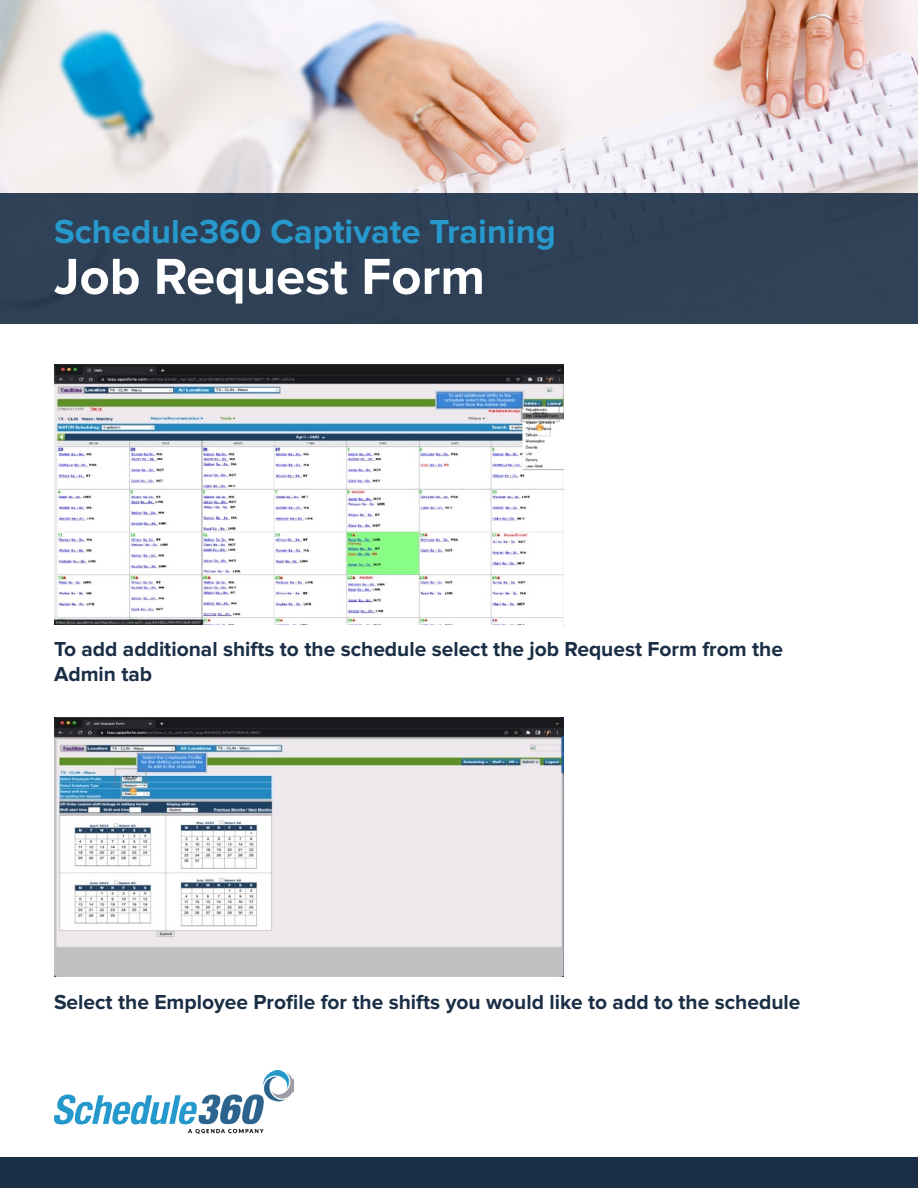
<style>
.page{position:relative;width:918px;height:1188px;background:#fff}
.page>*{position:absolute;margin:0;border:0;box-sizing:border-box;transform-origin:0 0}
.t1{font:700 52.5px "Proxima Nova";color:#fff}
.t2{font:700 34.5px "Proxima Nova";color:#2799cc}
.t3{font:700 21px/25.2px "Proxima Nova";color:#1a2e45}
</style>
<div class="page">
<img style="left:0;top:0;width:918px;height:193px">
<div style="left:0;top:1157px;width:918px;height:31px;background:#1a2e45"></div>
<div style="left:0;top:193px;width:918px;height:131px;background:#304156"></div>
<img style="left:54px;top:1071px;width:240px;height:63px">
<img style="left:54px;top:364px;width:509px;height:260px">
<img style="left:54px;top:717px;width:509px;height:260px">
<p class="t2" style="left:54px;top:212px;width:503px">Schedule360 Captivate Training</p>
<p class="t1" style="left:54px;top:246px;width:433px">Job Request Form</p>
<p class="t3" style="left:54px;top:637px;width:731px">To add additional shifts to the schedule select the job Request Form from the<br>Admin tab</p>
<p class="t3" style="left:54px;top:989px;width:748px">Select the Employee Profile for the shifts you would like to add to the schedule</p>
</div>
